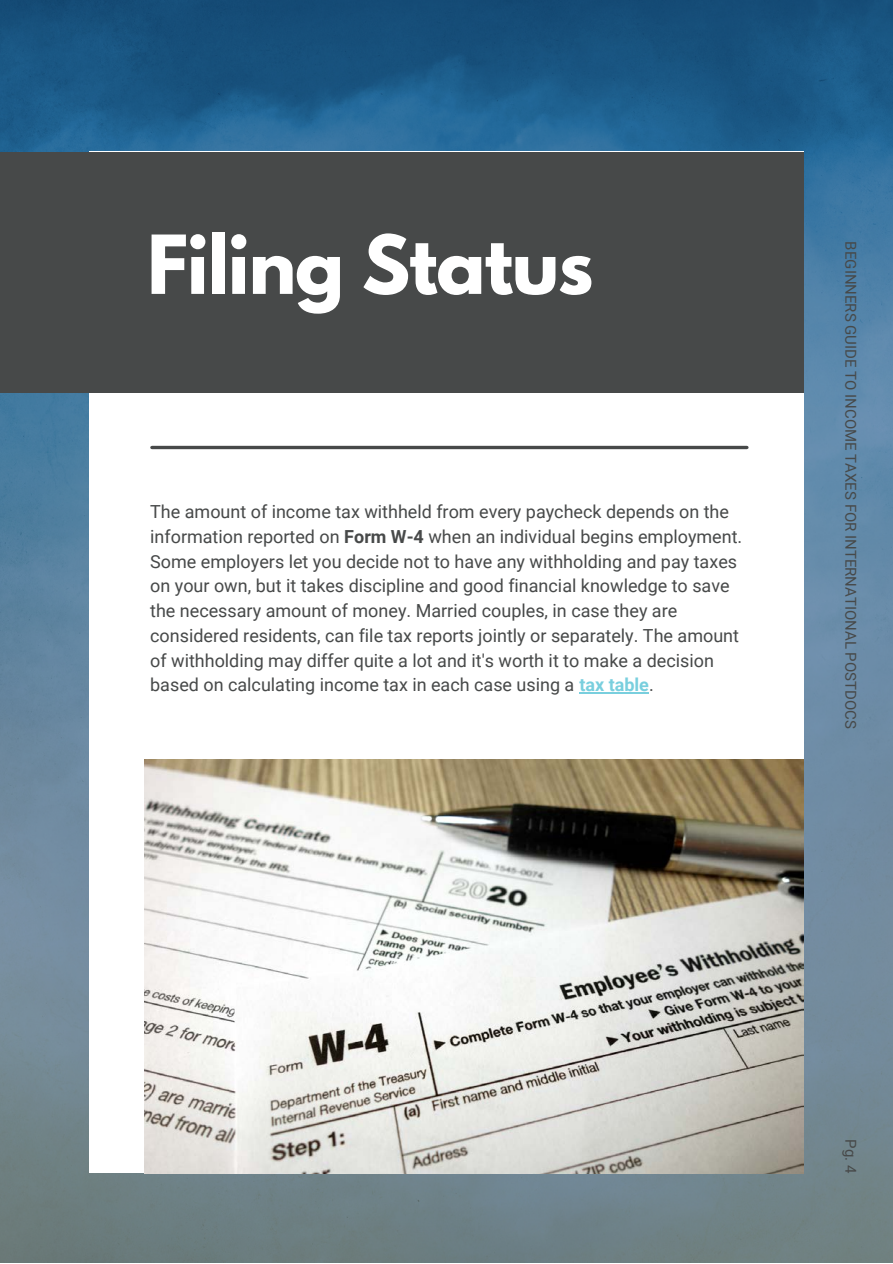
<style>
.page{position:relative;width:893px;height:1264px;background:#fff}
.page>*{position:absolute;margin:0;border:0;box-sizing:border-box;transform-origin:0 0}
.t1{font:700 72px "League Spartan";letter-spacing:-.015em;color:#fff}
.t2{font:18px/24.8px "Roboto";color:#474949}
.t3{font:15px "Roboto";color:#474949}
.s1{font-weight:700}
.s2{font-weight:700;color:#79cfde}
</style>
<div class="page">
<img style="left:0;top:0;width:892px;height:1262px">
<div style="left:89px;top:152px;width:714px;height:1020px;background:#fff"></div>
<img style="left:144px;top:759px;width:659px;height:414px">
<hr style="left:152px;top:446px;width:594px;height:3px;background:#474949">
<div style="left:0;top:152px;width:803px;height:240px;background:#474949"></div>
<hr style="left:579px;top:692px;width:70px;height:1px;background:#79cfde">
<h1 class="t1" style="left:147px;top:229px;width:447px">Filing Status</h1>
<p class="t3" style="left:859px;top:241px;width:488px;rotate:90deg">BEGINNERS GUIDE TO INCOME TAXES FOR INTERNATIONAL POSTDOCS</p>
<p class="t2" style="left:150px;top:499px;width:593px">The amount of income tax withheld from every paycheck depends on the information reported on <span class="s1">Form W-4</span> when an individual begins employment.<br>Some employers let you decide not to have any withholding and pay taxes on your own, but it takes discipline and good financial knowledge to save the necessary amount of money. Married couples, in case they are considered residents, can file tax reports jointly or separately. The amount of withholding may differ quite a lot and it's worth it to make a decision based on calculating income tax in each case using a <span class="s2">tax table</span>.</p>
<p class="t3" style="left:859px;top:1139px;width:35px;rotate:90deg">Pg. 4</p>
</div>
